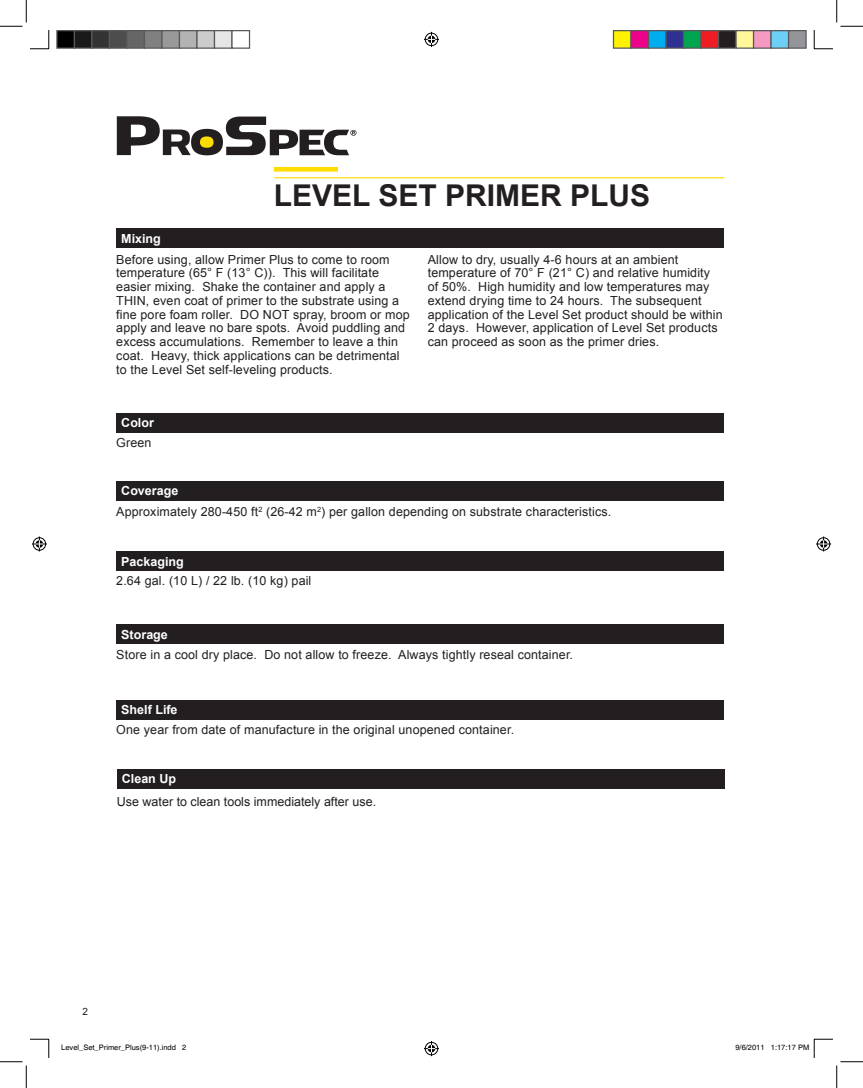
<style>
.page{position:relative;width:863px;height:1088px;background:#fff}
.page>*{position:absolute;margin:0;border:0;box-sizing:border-box;transform-origin:0 0}
.t1{font:700 30px "Arial";color:#231f20}
.t2{font:12.5px/13.8px "Arial";letter-spacing:.01em;color:#231f20}
.t3{font:700 12.5px "Arial";color:#fff}
.t4{font:10px "Arial";color:#231f20}
.t5{font:7.5px "Helvetica";color:#000}
</style>
<div class="page">
<div style="left:191px;top:129px;width:32px;height:26px;background:#231f20;border-radius:50%"></div>
<svg style="left:226px;top:116px;width:130px;height:39px"></svg>
<svg style="left:117px;top:116px;width:74px;height:39px"></svg>
<div style="left:200px;top:136px;width:13px;height:12px;background:#ffdc01;border-radius:50%"></div>
<div style="left:274px;top:167px;width:64px;height:5px;background:#ffdc01"></div>
<hr style="left:274px;top:177px;width:450px;height:1px;background:#ffdc01">
<div style="left:116px;top:481px;width:608px;height:19px;background:#231f20"></div>
<div style="left:116px;top:700px;width:608px;height:19px;background:#231f20"></div>
<div style="left:116px;top:624px;width:608px;height:19px;background:#231f20"></div>
<div style="left:116px;top:551px;width:608px;height:19px;background:#231f20"></div>
<div style="left:117px;top:769px;width:607px;height:19px;background:#231f20"></div>
<div style="left:116px;top:229px;width:608px;height:19px;background:#231f20"></div>
<div style="left:116px;top:413px;width:608px;height:19px;background:#231f20"></div>
<svg style="left:0;top:0;width:50px;height:50px"></svg>
<svg style="left:0;top:1038px;width:50px;height:50px"></svg>
<svg style="left:813px;top:0;width:49px;height:50px"></svg>
<svg style="left:424px;top:32px;width:15px;height:15px"></svg>
<svg style="left:424px;top:1041px;width:15px;height:15px"></svg>
<svg style="left:32px;top:536px;width:15px;height:15px"></svg>
<svg style="left:816px;top:536px;width:15px;height:15px"></svg>
<div style="left:57px;top:31px;width:17px;height:17px;background:#000"></div>
<div style="left:56px;top:30px;width:19px;height:19px;border:1px solid #595959"></div>
<div style="left:74px;top:31px;width:18px;height:17px;background:#1a1a1a"></div>
<div style="left:74px;top:30px;width:18px;height:19px;border:1px solid #595959"></div>
<div style="left:92px;top:31px;width:17px;height:17px;background:#333"></div>
<div style="left:91px;top:30px;width:19px;height:19px;border:1px solid #595959"></div>
<div style="left:109px;top:31px;width:18px;height:17px;background:#4d4d4d"></div>
<div style="left:109px;top:30px;width:19px;height:19px;border:1px solid #595959"></div>
<div style="left:127px;top:31px;width:17px;height:17px;background:#666"></div>
<div style="left:126px;top:30px;width:19px;height:19px;border:1px solid #595959"></div>
<div style="left:144px;top:31px;width:18px;height:17px;background:#808080"></div>
<div style="left:144px;top:30px;width:18px;height:19px;border:1px solid #595959"></div>
<div style="left:162px;top:31px;width:17px;height:17px;background:#999"></div>
<div style="left:161px;top:30px;width:19px;height:19px;border:1px solid #595959"></div>
<div style="left:179px;top:31px;width:18px;height:17px;background:#b3b3b3"></div>
<div style="left:179px;top:30px;width:19px;height:19px;border:1px solid #595959"></div>
<div style="left:197px;top:31px;width:17px;height:17px;background:#ccc"></div>
<div style="left:196px;top:30px;width:19px;height:19px;border:1px solid #595959"></div>
<div style="left:214px;top:31px;width:18px;height:17px;background:#e6e6e6"></div>
<div style="left:214px;top:30px;width:18px;height:19px;border:1px solid #595959"></div>
<div style="left:231px;top:30px;width:19px;height:19px;border:1px solid #595959"></div>
<div style="left:613px;top:31px;width:18px;height:17px;background:#fff101"></div>
<div style="left:612px;top:30px;width:19px;height:19px;border:1px solid #595959"></div>
<div style="left:631px;top:31px;width:17px;height:17px;background:#ed028c"></div>
<div style="left:630px;top:30px;width:19px;height:19px;border:1px solid #595959"></div>
<div style="left:648px;top:31px;width:18px;height:17px;background:#00aeef"></div>
<div style="left:648px;top:30px;width:18px;height:19px;border:1px solid #595959"></div>
<div style="left:666px;top:31px;width:17px;height:17px;background:#2e3092"></div>
<div style="left:665px;top:30px;width:19px;height:19px;border:1px solid #595959"></div>
<div style="left:683px;top:31px;width:18px;height:17px;background:#00a54f"></div>
<div style="left:682px;top:30px;width:19px;height:19px;border:1px solid #595959"></div>
<div style="left:701px;top:31px;width:17px;height:17px;background:#ee1d23"></div>
<div style="left:700px;top:30px;width:19px;height:19px;border:1px solid #595959"></div>
<div style="left:718px;top:31px;width:18px;height:17px;background:#231f20"></div>
<div style="left:718px;top:30px;width:18px;height:19px;border:1px solid #595959"></div>
<div style="left:736px;top:31px;width:17px;height:17px;background:#fff79a"></div>
<div style="left:735px;top:30px;width:19px;height:19px;border:1px solid #595959"></div>
<div style="left:753px;top:31px;width:18px;height:17px;background:#f499c2"></div>
<div style="left:752px;top:30px;width:19px;height:19px;border:1px solid #595959"></div>
<div style="left:771px;top:31px;width:17px;height:17px;background:#6bcff6"></div>
<div style="left:770px;top:30px;width:19px;height:19px;border:1px solid #595959"></div>
<div style="left:788px;top:31px;width:18px;height:17px;background:#939598"></div>
<div style="left:788px;top:30px;width:18px;height:19px;border:1px solid #595959"></div>
<svg style="left:813px;top:1038px;width:49px;height:50px"></svg>
<h1 class="t1" style="left:274px;top:176px;width:378px">LEVEL SET PRIMER PLUS</h1>
<p class="t3" style="left:121px;top:230px;width:41px">Mixing</p>
<p class="t2" style="left:116px;top:252px;width:295px">Before using, allow Primer Plus to come to room temperature (65° F (13° C)). This will facilitate easier mixing. Shake the container and apply a THIN, even coat of primer to the substrate using a fine pore foam roller. DO NOT spray, broom or mop apply and leave no bare spots. Avoid puddling and excess accumulations. Remember to leave a thin coat. Heavy, thick applications can be detrimental to the Level Set self-leveling products.</p>
<p class="t2" style="left:428px;top:252px;width:296px">Allow to dry, usually 4-6 hours at an ambient temperature of 70° F (21° C) and relative humidity of 50%. High humidity and low temperatures may extend drying time to 24 hours. The subsequent application of the Level Set product should be within 2 days. However, application of Level Set products can proceed as soon as the primer dries.</p>
<p class="t3" style="left:121px;top:415px;width:34px">Color</p>
<p class="t2" style="left:116px;top:436px;width:37px">Green</p>
<p class="t3" style="left:121px;top:483px;width:58px">Coverage</p>
<p class="t2" style="left:116px;top:505px;width:496px">Approximately 280-450 ft<sup>2</sup> (26-42 m<sup>2</sup>) per gallon depending on substrate characteristics.</p>
<p class="t3" style="left:121px;top:553px;width:64px">Packaging</p>
<p class="t2" style="left:116px;top:573px;width:197px">2.64 gal. (10 L) / 22 lb. (10 kg) pail</p>
<p class="t3" style="left:121px;top:626px;width:48px">Storage</p>
<p class="t2" style="left:116px;top:647px;width:458px">Store in a cool dry place. Do not allow to freeze. Always tightly reseal container.</p>
<p class="t3" style="left:121px;top:701px;width:58px">Shelf Life</p>
<p class="t2" style="left:116px;top:723px;width:399px">One year from date of manufacture in the original unopened container.</p>
<p class="t3" style="left:122px;top:770px;width:56px">Clean Up</p>
<p class="t2" style="left:117px;top:794px;width:261px">Use water to clean tools immediately after use.</p>
<p class="t4" style="left:82px;top:1005px;width:7px">2</p>
<p class="t5" style="left:61px;top:1043px;width:127px">Level_Set_Primer_Plus(9-11).indd 2</p>
<p class="t5" style="left:735px;top:1043px;width:75px">9/6/2011 1:17:17 PM</p>
</div>
